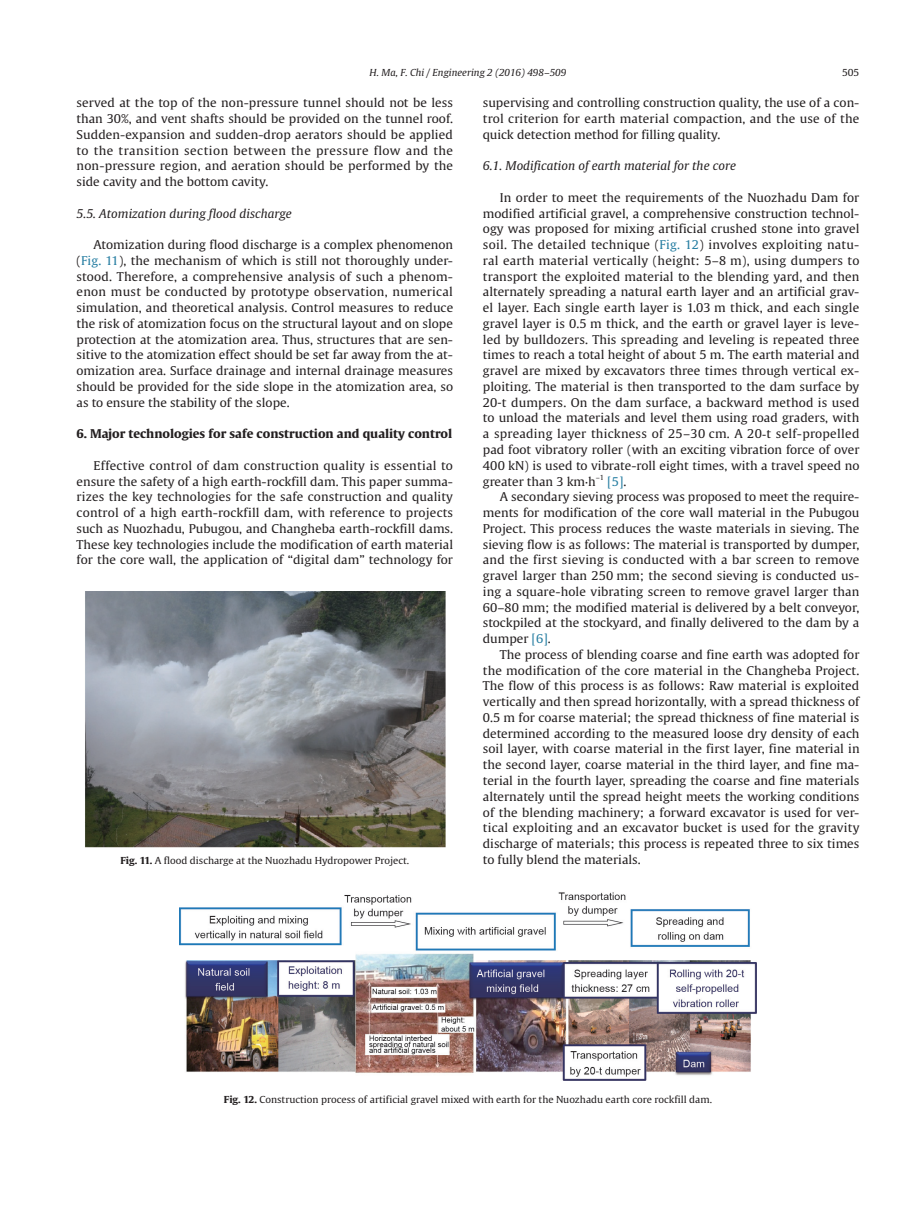
<style>
.page{position:relative;width:919px;height:1217px;background:#fff}
.page>*{position:absolute;margin:0;border:0;box-sizing:border-box;transform-origin:0 0}
.t1{font:12px/15.8px "Gulliver";color:#231f20;text-align:justify;scale:1.04 1}
.t2{font:italic 12px "Gulliver";color:#231f20;scale:1.04 1}
.t3{font:700 12px "Gulliver";color:#231f20;scale:1.04 1}
.t4{font:12px "Gulliver";color:#277ea2;scale:1.04 1}
.t5{font:9.6px "Gulliver";color:#231f20;scale:1.04 1}
.t6{font:italic 9.6px "Gulliver";color:#231f20;scale:1.04 1}
.t7{font:7.05px "Gulliver";color:#231f20;scale:1.04 1}
.s1{color:#277ea2}
.s2{font-family:"Times New Roman"}
.s3{color:#231f20}
.s4{font-weight:700}
</style>
<div class="page">
<img style="left:85px;top:591px;width:360px;height:255px">
<img style="left:180px;top:892px;width:576px;height:188px">
<p class="t6" style="left:369px;top:67px;width:191px">H. Ma, F. Chi / Engineering 2 (2016) 498–509</p>
<p class="t5" style="left:842px;top:67px;width:18px">505</p>
<p class="t1" style="left:77px;top:95px;width:363px">served at the top of the non-pressure tunnel should not be less than 30%, and vent shafts should be provided on the tunnel roof.<br>Sudden-expansion and sudden-drop aerators should be applied to the transition section between the pressure flow and the non-pressure region, and aeration should be performed by the side cavity and the bottom cavity.</p>
<p class="t2" style="left:77px;top:206px;width:208px">5.5. Atomization during flood discharge</p>
<p class="t1" style="left:77px;top:237px;width:363px;text-indent:17px">Atomization during flood discharge is a complex phenomenon (<span class="s1">Fig. 11</span>), the mechanism of which is still not thoroughly under&shy;stood. Therefore, a comprehensive analysis of such a phenom&shy;enon must be conducted by prototype observation, numerical simulation, and theoretical analysis. Control measures to reduce the risk of atomization focus on the structural layout and on slope protection at the atomization area. Thus, structures that are sen&shy;sitive to the atomization effect should be set far away from the at&shy;omization area. Surface drainage and internal drainage measures should be provided for the side slope in the atomization area, so as to ensure the stability of the slope.</p>
<p class="t3" style="left:77px;top:426px;width:362px">6. Major technologies for safe construction and quality control</p>
<p class="t1" style="left:77px;top:457px;width:363px;text-indent:17px">Effective control of dam construction quality is essential to ensure the safety of a high earth-rockfill dam. This paper summa&shy;rizes the key technologies for the safe construction and quality control of a high earth-rockfill dam, with reference to projects such as Nuozhadu, Pubugou, and Changheba earth-rockfill dams.<br>These key technologies include the modification of earth material for the core wall, the application of “digital dam” technology for</p>
<p class="t1" style="left:483px;top:95px;width:363px">supervising and controlling construction quality, the use of a con&shy;trol criterion for earth material compaction, and the use of the quick detection method for filling quality.</p>
<p class="t2" style="left:483px;top:159px;width:245px">6.1. Modification of earth material for the core</p>
<p class="t1" style="left:483px;top:189px;width:363px;text-indent:17px">In order to meet the requirements of the Nuozhadu Dam for modified artificial gravel, a comprehensive construction technol&shy;ogy was proposed for mixing artificial crushed stone into gravel soil. The detailed technique (<span class="s1">Fig. 12</span>) involves exploiting natu&shy;ral earth material vertically (height: 5–8 m), using dumpers to transport the exploited material to the blending yard, and then alternately spreading a natural earth layer and an artificial grav&shy;el layer. Each single earth layer is 1.03 m thick, and each single gravel layer is 0.5 m thick, and the earth or gravel layer is leve&shy;led by bulldozers. This spreading and leveling is repeated three times to reach a total height of about 5 m. The earth material and gravel are mixed by excavators three times through vertical ex&shy;ploiting. The material is then transported to the dam surface by 20<span class="s2">-</span>t dumpers. On the dam surface, a backward method is used to unload the materials and level them using road graders, with a spreading layer thickness of 25–30 cm. A 20<span class="s2">-</span>t self-propelled pad foot vibratory roller (with an exciting vibration force of over 400 kN) is used to vibrate-roll eight times, with a travel speed no greater than 3 km·h</p>
<p class="t7" style="left:595px;top:472px;width:10px">–1</p>
<p class="t4" style="left:607px;top:473px;width:20px">[5]<span class="s3">.</span></p>
<p class="t1" style="left:500px;top:489px;width:347px">A secondary sieving process was proposed to meet the require-</p>
<p class="t1" style="left:483px;top:504px;width:363px">ments for modification of the core wall material in the Pubugou</p>
<p class="t1" style="left:483px;top:520px;width:363px">Project. This process reduces the waste materials in sieving. The</p>
<p class="t1" style="left:483px;top:536px;width:363px">sieving flow is as follows: The material is transported by dumper,</p>
<p class="t1" style="left:483px;top:552px;width:363px">and the first sieving is conducted with a bar screen to remove</p>
<p class="t1" style="left:483px;top:567px;width:363px">gravel larger than 250 mm; the second sieving is conducted us-</p>
<p class="t1" style="left:483px;top:583px;width:363px">ing a square-hole vibrating screen to remove gravel larger than</p>
<p class="t1" style="left:483px;top:599px;width:363px">60–80 mm; the modified material is delivered by a belt conveyor,</p>
<p class="t1" style="left:483px;top:615px;width:363px">stockpiled at the stockyard, and finally delivered to the dam by a</p>
<p class="t1" style="left:483px;top:630px;width:67px">dumper <span class="s1">[6]</span>.</p>
<p class="t1" style="left:500px;top:646px;width:347px">The process of blending coarse and fine earth was adopted for</p>
<p class="t1" style="left:483px;top:662px;width:363px">the modification of the core material in the Changheba Project.</p>
<p class="t1" style="left:483px;top:678px;width:363px">The flow of this process is as follows: Raw material is exploited</p>
<p class="t1" style="left:483px;top:693px;width:363px">vertically and then spread horizontally, with a spread thickness of</p>
<p class="t1" style="left:483px;top:709px;width:363px">0.5 m for coarse material; the spread thickness of fine material is</p>
<p class="t1" style="left:483px;top:725px;width:363px">determined according to the measured loose dry density of each</p>
<p class="t1" style="left:483px;top:741px;width:363px">soil layer, with coarse material in the first layer, fine material in</p>
<p class="t1" style="left:483px;top:756px;width:363px">the second layer, coarse material in the third layer, and fine ma-</p>
<p class="t1" style="left:483px;top:772px;width:363px">terial in the fourth layer, spreading the coarse and fine materials</p>
<p class="t1" style="left:483px;top:788px;width:363px">alternately until the spread height meets the working conditions</p>
<p class="t1" style="left:483px;top:804px;width:363px">of the blending machinery; a forward excavator is used for ver-</p>
<p class="t1" style="left:483px;top:819px;width:363px">tical exploiting and an excavator bucket is used for the gravity</p>
<p class="t1" style="left:483px;top:835px;width:363px">discharge of materials; this process is repeated three to six times</p>
<p class="t5" style="left:120px;top:854px;width:279px"><span class="s4">Fig. 11.</span> A flood discharge at the Nuozhadu Hydropower Project.</p>
<p class="t1" style="left:483px;top:851px;width:153px">to fully blend the materials.</p>
<p class="t5" style="left:224px;top:1093px;width:471px"><span class="s4">Fig. 12.</span> Construction process of artificial gravel mixed with earth for the Nuozhadu earth core rockfill dam.</p>
</div>
